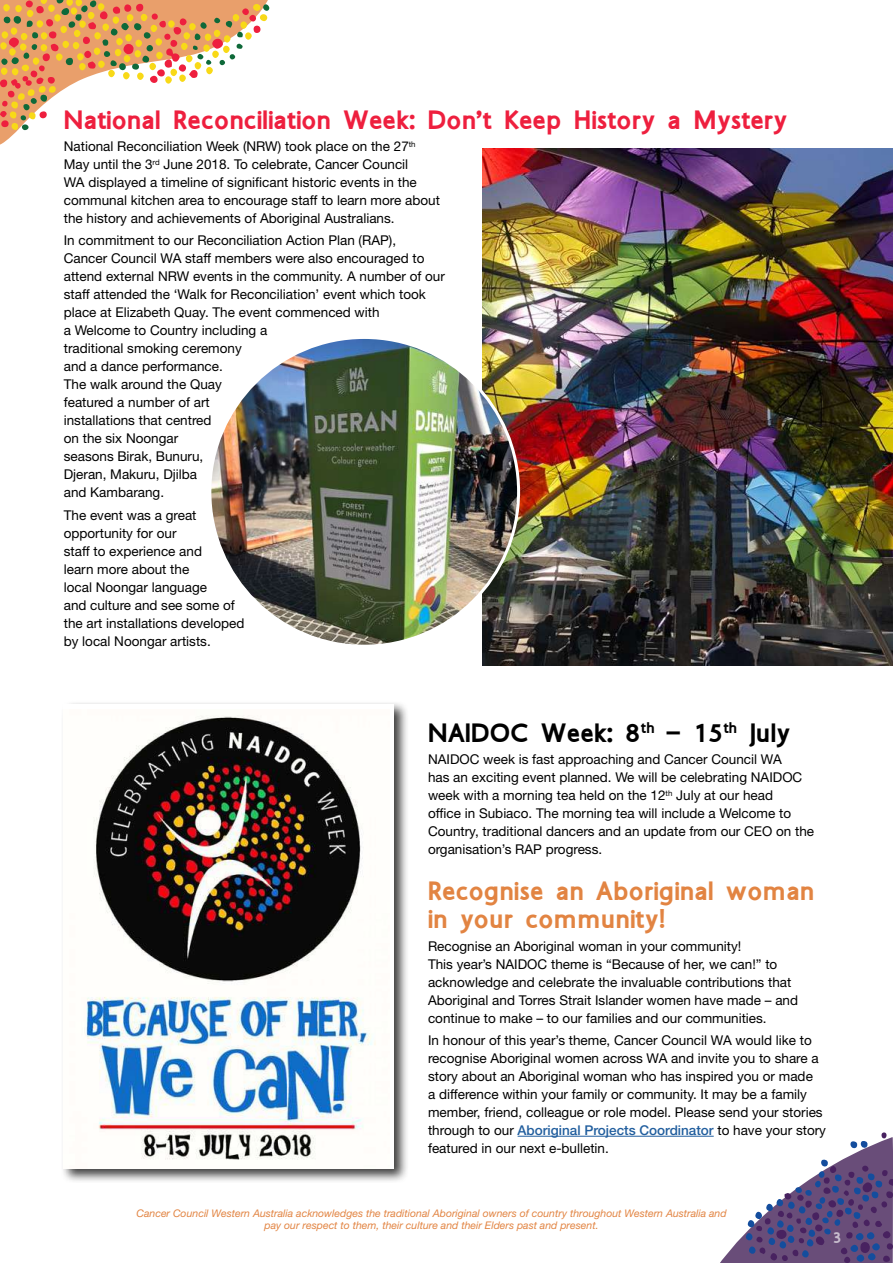
<style>
.page{position:relative;width:893px;height:1263px;background:#fff}
.page>*{position:absolute;margin:0;border:0;box-sizing:border-box;transform-origin:0 0}
.t1{font:700 27px "Aboriginal Sans";color:#ee1f3e}
.t2{font:700 27px/28.5px "Aboriginal Sans";color:#e28442}
.t3{font:700 27px "Aboriginal Sans";color:#000}
.t4{font:700 16.5px "Aboriginal Sans";color:#c7bdcd}
.t5{font:13.5px/18px "Helvetica Neue LT Std";color:#000}
.t6{font:italic 10.5px/12px "Helvetica Neue LT Std";color:#e28442;text-align:center}
.s1{font-weight:500;color:#215e9e}
</style>
<div class="page">
<svg style="left:720px;top:1132px;width:173px;height:131px"></svg>
<svg style="left:0;top:0;width:269px;height:145px"></svg>
<img style="left:483px;top:149px;width:410px;height:516px">
<img style="left:210px;top:337px;width:309px;height:309px;border-radius:154px">
<div style="left:61px;top:700px;width:348px;height:483px;background:#000;opacity:.75"></div>
<div style="left:64px;top:704px;width:330px;height:465px;background:#fff"></div>
<img style="left:84px;top:715px;width:292px;height:445px">
<hr style="left:518px;top:1136px;width:196px;height:1px;background:#215e9e">
<div style="left:829px;top:1229px;width:17px;height:17px;background:#694d79;border-radius:50%"></div>
<h1 class="t1" style="left:64px;top:100px;width:725px">National Reconciliation Week: Don’t Keep History a Mystery</h1>
<p class="t5" style="left:64px;top:137px;width:378px">National Reconciliation Week (NRW) took place on the 27<sup>th </sup>May until the 3<sup>rd</sup> June 2018. To celebrate, Cancer Council<br>WA displayed a timeline of significant historic events in the communal kitchen area to encourage staff to learn more about the history and achievements of Aboriginal Australians.</p>
<p class="t5" style="left:64px;top:231px;width:383px">In commitment to our Reconciliation Action Plan (RAP),<br>Cancer Council WA staff members were also encouraged to attend external NRW events in the community. A number of our staff attended the ‘Walk for Reconciliation’ event which took place at Elizabeth Quay. The event commenced with<br>a Welcome to Country including a<br>traditional smoking ceremony<br>and a dance performance.<br>The walk around the Quay<br>featured a number of art<br>installations that centred<br>on the six Noongar<br>seasons Birak, Bunuru,<br>Djeran, Makuru, Djilba<br>and Kambarang.</p>
<p class="t5" style="left:64px;top:506px;width:182px">The event was a great opportunity for our<br>staff to experience and<br>learn more about the<br>local Noongar language<br>and culture and see some of the art installations developed by local Noongar artists.</p>
<h1 class="t3" style="left:428px;top:713px;width:364px">NAIDOC Week: 8<sup>th</sup> – 15<sup>th</sup> July</h1>
<p class="t5" style="left:428px;top:750px;width:388px">NAIDOC week is fast approaching and Cancer Council WA<br>has an exciting event planned. We will be celebrating NAIDOC week with a morning tea held on the 12<sup>th</sup> July at our head<br>office in Subiaco. The morning tea will include a Welcome to Country, traditional dancers and an update from our CEO on the organisation’s RAP progress.</p>
<h1 class="t2" style="left:428px;top:878px;width:388px">Recognise an Aboriginal woman in your community!</h1>
<p class="t5" style="left:428px;top:936px;width:372px">Recognise an Aboriginal woman in your community!<br>This year’s NAIDOC theme is “Because of her, we can!” to acknowledge and celebrate the invaluable contributions that Aboriginal and Torres Strait Islander women have made – and continue to make – to our families and our communities.</p>
<p class="t5" style="left:428px;top:1031px;width:399px">In honour of this year’s theme, Cancer Council WA would like to recognise Aboriginal women across WA and invite you to share a story about an Aboriginal woman who has inspired you or made<br>a difference within your family or community. It may be a family member, friend, colleague or role model. Please send your stories through to our <span class="s1">Aboriginal Projects Coordinator</span> to have your story featured in our next e-bulletin.</p>
<p class="t6" style="left:136px;top:1207px;width:592px">Cancer Council Western Australia acknowledges the traditional Aboriginal owners of country throughout Western Australia and pay our respect to them, their culture and their Elders past and present.</p>
<p class="t4" style="left:833px;top:1225px;width:11px">3</p>
</div>
